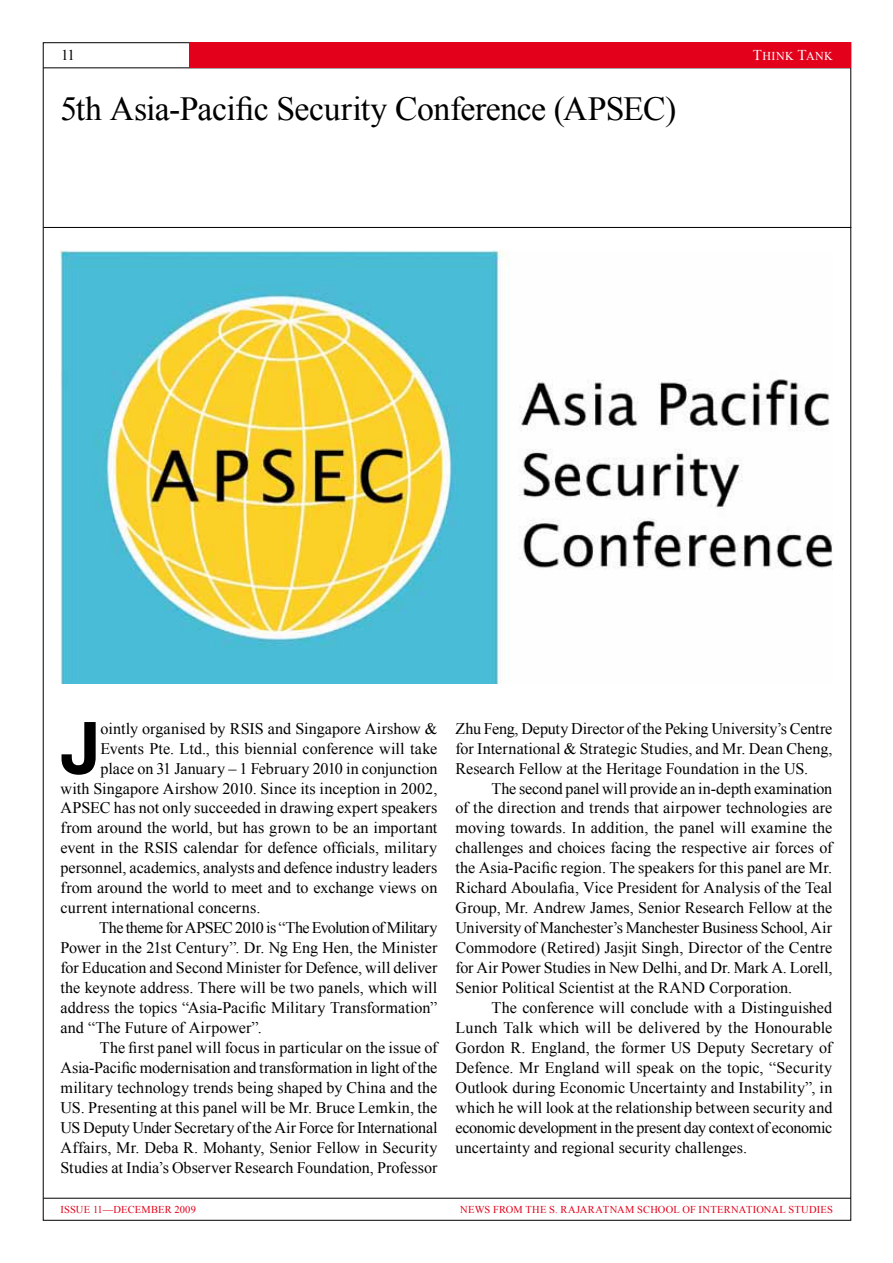
<style>
.page{position:relative;width:893px;height:1263px;background:#fff}
.page>*{position:absolute;margin:0;border:0;box-sizing:border-box;transform-origin:0 0}
.t1{font:700 72.15px "Helvetica Neue";color:#000}
.t2{font:33.75px "Times New Roman";letter-spacing:-.015em;color:#000}
.t3{font:16.2px/20px "Times New Roman";color:#000;text-align:justify}
.t4{font:16.2px "Times New Roman";letter-spacing:-.035em;color:#000}
.t5{font:15px "Times New Roman";color:#000}
.t6{font:12px "Times New Roman";color:#fff}
.t7{font:10.5px "Times New Roman";letter-spacing:.01em;color:#e2001a}
.t8{font:10.5px "Times New Roman";letter-spacing:.03em;color:#e2001a}
.s1{font-size:15px}
</style>
<div class="page">
<hr style="left:43px;top:1198px;width:808px;height:1px;background:#000">
<hr style="left:43px;top:68px;width:808px;height:1px;background:#000">
<svg style="left:189px;top:43px;width:1px;height:25px"></svg>
<div style="left:190px;top:43px;width:661px;height:25px;background:#e2001a"></div>
<img style="left:61px;top:250px;width:771px;height:433px">
<hr style="left:43px;top:227px;width:808px;height:1px;background:#000">
<p class="t5" style="left:61px;top:45px;width:15px">11</p>
<p class="t6" style="left:753px;top:48px;width:19px"><span class="s1">T</span>HINK</p>
<p class="t6" style="left:797px;top:48px;width:19px"><span class="s1">T</span>ANK</p>
<h2 class="t2" style="left:61px;top:86px;width:617px">5th Asia-Pacific Security Conference (APSEC)</h2>
<h1 class="t1" style="left:61px;top:703px;width:42px">J</h1>
<p class="t3" style="left:101px;top:718px;width:338px">ointly organised by RSIS and Singapore Airshow &amp;</p>
<p class="t3" style="left:101px;top:738px;width:338px">Events Pte. Ltd., this biennial conference will take</p>
<p class="t3" style="left:101px;top:758px;width:338px">place on 31 January – 1 February 2010 in conjunction</p>
<p class="t3" style="left:61px;top:778px;width:378px">with Singapore Airshow 2010. Since its inception in 2002,</p>
<p class="t3" style="left:61px;top:798px;width:378px">APSEC has not only succeeded in drawing expert speakers</p>
<p class="t3" style="left:61px;top:818px;width:378px">from around the world, but has grown to be an important</p>
<p class="t3" style="left:61px;top:838px;width:378px">event in the RSIS calendar for defence officials, military</p>
<p class="t3" style="left:61px;top:858px;width:378px">personnel, academics, analysts and defence industry leaders</p>
<p class="t3" style="left:61px;top:878px;width:378px">from around the world to meet and to exchange views on</p>
<p class="t3" style="left:61px;top:898px;width:201px">current international concerns.</p>
<p class="t4" style="left:99px;top:917px;width:340px">The theme for APSEC 2010 is “The Evolution of Military</p>
<p class="t3" style="left:61px;top:938px;width:378px">Power in the 21st Century”. Dr. Ng Eng Hen, the Minister</p>
<p class="t3" style="left:61px;top:958px;width:378px">for Education and Second Minister for Defence, will deliver</p>
<p class="t3" style="left:61px;top:978px;width:378px">the keynote address. There will be two panels, which will</p>
<p class="t3" style="left:61px;top:998px;width:378px">address the topics “Asia-Pacific Military Transformation”</p>
<p class="t3" style="left:61px;top:1018px;width:203px">and “The Future of Airpower”.</p>
<p class="t3" style="left:100px;top:1037px;width:339px">The first panel will focus in particular on the issue of</p>
<p class="t3" style="left:61px;top:1057px;width:378px">Asia-Pacific modernisation and transformation in light of the</p>
<p class="t3" style="left:61px;top:1077px;width:378px">military technology trends being shaped by China and the</p>
<p class="t3" style="left:61px;top:1097px;width:378px">US. Presenting at this panel will be Mr. Bruce Lemkin, the</p>
<p class="t3" style="left:61px;top:1117px;width:378px">US Deputy Under Secretary of the Air Force for International</p>
<p class="t3" style="left:61px;top:1137px;width:378px">Affairs, Mr. Deba R. Mohanty, Senior Fellow in Security</p>
<p class="t3" style="left:61px;top:1157px;width:378px">Studies at India’s Observer Research Foundation, Professor</p>
<p class="t7" style="left:61px;top:1202px;width:11px">Issu</p>
<p class="t7" style="left:84px;top:1202px;width:114px">e 11—DECEMBER 2009</p>
<p class="t3" style="left:455px;top:718px;width:378px">Zhu Feng, Deputy Director of the Peking University’s Centre for International &amp; Strategic Studies, and Mr. Dean Cheng, Research Fellow at the Heritage Foundation in the US.</p>
<p class="t3" style="left:455px;top:778px;width:378px;text-indent:36px">The second panel will provide an in-depth examination of the direction and trends that airpower technologies are moving towards. In addition, the panel will examine the challenges and choices facing the respective air forces of the Asia-Pacific region. The speakers for this panel are Mr.<br>Richard Aboulafia, Vice President for Analysis of the Teal Group, Mr. Andrew James, Senior Research Fellow at the University of Manchester’s Manchester Business School, Air Commodore (Retired) Jasjit Singh, Director of the Centre for Air Power Studies in New Delhi, and Dr. Mark A. Lorell, Senior Political Scientist at the RAND Corporation.</p>
<p class="t3" style="left:455px;top:998px;width:378px;text-indent:36px">The conference will conclude with a Distinguished Lunch Talk which will be delivered by the Honourable Gordon R. England, the former US Deputy Secretary of Defence. Mr England will speak on the topic, “Security Outlook during Economic Uncertainty and Instability”, in which he will look at the relationship between security and economic development in the present day context of economic uncertainty and regional security challenges.</p>
<p class="t7" style="left:460px;top:1202px;width:9px">News</p>
<p class="t8" style="left:493px;top:1202px;width:225px">from the S. Rajaratnam School of Inter</p>
<p class="t7" style="left:731px;top:1202px;width:72px">nat ional Stud</p>
<p class="t7" style="left:817px;top:1202px;width:11px">ies</p>
</div>
